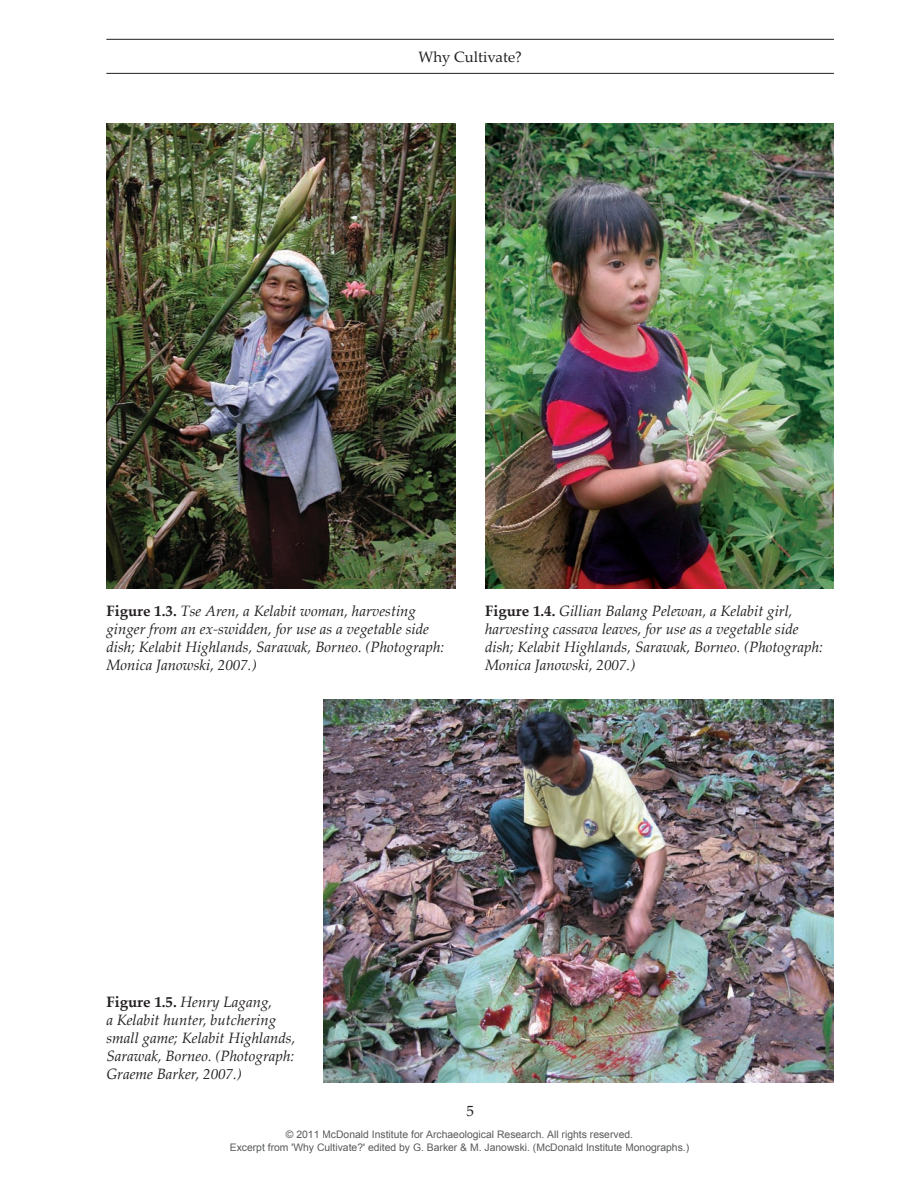
<style>
.page{position:relative;width:919px;height:1191px;background:#fff}
.page>*{position:absolute;margin:0;border:0;box-sizing:border-box;transform-origin:0 0}
.t1{font:italic 15px/18px "Palatino Linotype";color:#231f20}
.t2{font:15px "Palatino Linotype";color:#231f20}
.t3{font:10.35px/12.5px "Arial";color:#58595b;text-align:center}
.s1{font-weight:700;font-style:normal}
</style>
<div class="page">
<hr style="left:106px;top:39px;width:727px;height:1px;background:#231f20">
<hr style="left:106px;top:73px;width:727px;height:1px;background:#231f20">
<img style="left:106px;top:123px;width:349px;height:465px">
<img style="left:485px;top:123px;width:348px;height:465px">
<img style="left:323px;top:700px;width:510px;height:382px">
<p class="t2" style="left:418px;top:46px;width:105px">Why Cultivate?</p>
<p class="t1" style="left:106px;top:601px;width:339px"><span class="s1">Figure 1.3.</span> Tse Aren, a Kelabit woman, harvesting ginger from an ex-swidden, for use as a vegetable side dish; Kelabit Highlands, Sarawak, Borneo. (Photograph:<br>Monica Janowski, 2007.)</p>
<p class="t1" style="left:485px;top:601px;width:339px"><span class="s1">Figure 1.4.</span> Gillian Balang Pelewan, a Kelabit girl, harvesting cassava leaves, for use as a vegetable side dish; Kelabit Highlands, Sarawak, Borneo. (Photograph:<br>Monica Janowski, 2007.)</p>
<p class="t1" style="left:106px;top:991px;width:191px"><span class="s1">Figure 1.5.</span> Henry Lagang,<br>a Kelabit hunter, butchering small game; Kelabit Highlands,<br>Sarawak, Borneo. (Photograph:<br>Graeme Barker, 2007.)</p>
<p class="t2" style="left:466px;top:1100px;width:9px">5</p>
<p class="t3" style="left:230px;top:1128px;width:461px">© 2011 McDonald Institute for Archaeological Research. All rights reserved.<br>Excerpt from 'Why Cultivate?' edited by G. Barker &amp; M. Janowski. (McDonald Institute Monographs.)</p>
</div>
